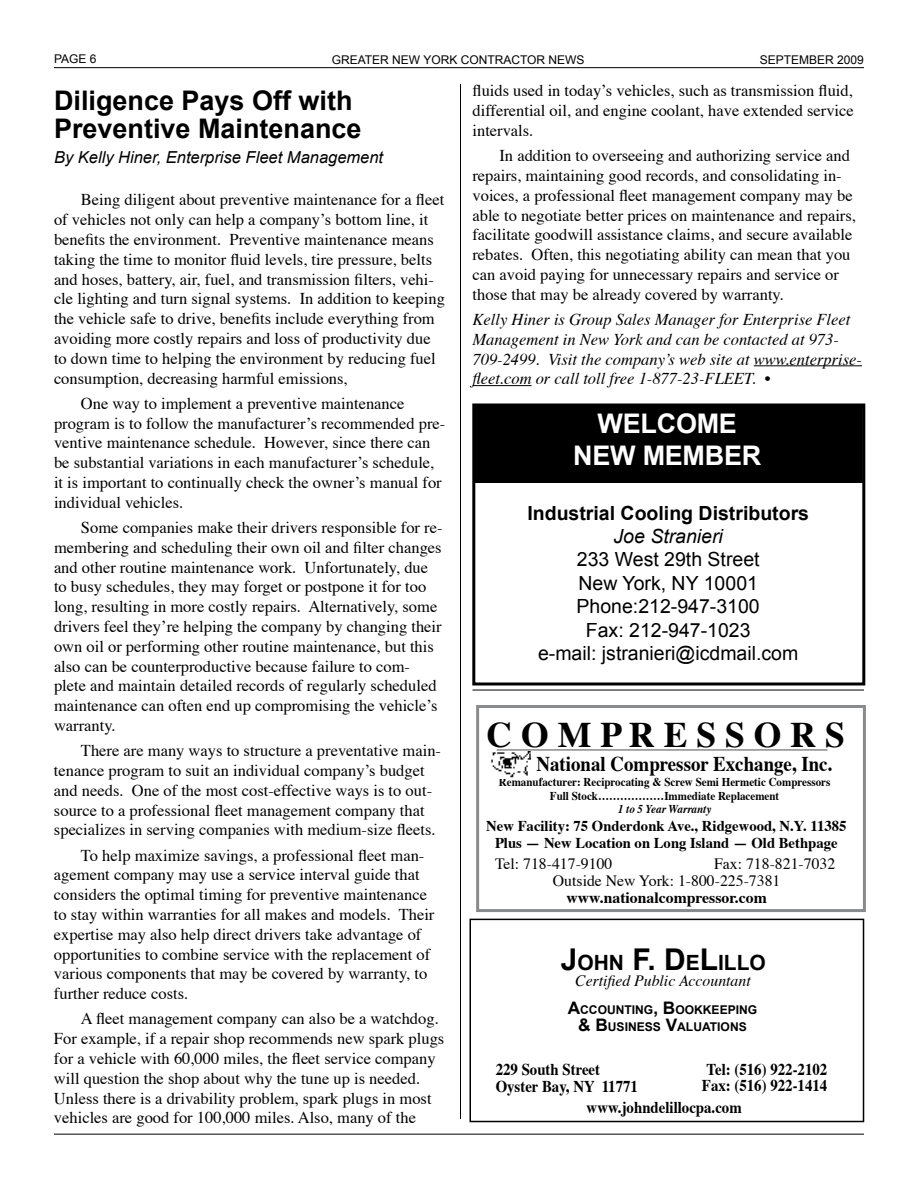
<style>
.page{position:relative;width:918px;height:1188px;background:#fff}
.page>*{position:absolute;margin:0;border:0;box-sizing:border-box;transform-origin:0 0}
.t1{font:700 36px "Times";color:#000}
.t2{font:700 27px/28.5px "Arial";color:#000}
.t3{font:700 27px/32.4px "Arial";letter-spacing:-.01em;color:#fff;text-align:center}
.t4{font:700 21px "Times";color:#000;scale:.9 1}
.t5{font:700 21px "Arial";color:#000}
.t6{font:19.5px/23.4px "Arial";color:#000;text-align:center}
.t7{font:700 19.5px "Arial";color:#000}
.t8{font:italic 19.5px "Arial";color:#000}
.t9{font:16.5px/19.8px "Times";color:#000}
.t10{font:italic 16.5px/19.8px "Times";color:#000}
.t11{font:700 16.5px/16.5px "Times";color:#000;scale:.9 1}
.t12{font:italic 16.5px "Arial";color:#000}
.t13{font:15.75px/17.2px "Times";color:#000}
.t14{font:700 15.75px "Times";color:#000}
.t15{font:italic 15.75px "Times";color:#000}
.t16{font:700 15px/16.5px "Times";color:#000;text-align:center}
.t17{font:700 12.15px/17.2px "Arial";color:#000;text-align:center}
.t18{font:700 12px/13.5px "Times";color:#000;text-align:center;scale:.92 1}
.t19{font:12px "Arial";color:#000}
.t20{font:italic 700 12px "Times";color:#000;scale:.92 1}
.s1{font-size:30px}
.s2{font-size:17.25px}
</style>
<div class="page">
<hr style="left:54px;top:67px;width:810px;height:1px;background:#000">
<hr style="left:54px;top:1134px;width:810px;height:1px;background:#000">
<div style="left:476px;top:705px;width:390px;height:207px;border:3px solid #888a8c"></div>
<hr style="left:497px;top:749px;width:330px;height:2px;background:#888a8c">
<img style="left:491px;top:752px;width:40px;height:26px">
<div style="left:470px;top:919px;width:394px;height:203px;border:2px solid #000"></div>
<hr style="left:472px;top:690px;width:392px;height:1px;background:#000">
<hr style="left:460px;top:84px;width:1px;height:1035px;background:#000">
<hr style="left:754px;top:365px;width:108px;height:1px;background:#000">
<hr style="left:472px;top:385px;width:60px;height:1px;background:#000">
<div style="left:476px;top:405px;width:386px;height:77px;background:#000"></div>
<div style="left:475px;top:405px;width:388px;height:78px;border:2px solid #000"></div>
<div style="left:472px;top:404px;width:393px;height:282px;border:3px solid #000"></div>
<p class="t19" style="left:54px;top:52px;width:44px">PAGE 6</p>
<p class="t19" style="left:332px;top:53px;width:254px">GREATER NEW YORK CONTRACTOR NEWS</p>
<p class="t19" style="left:760px;top:53px;width:106px">SEPTEMBER 2009</p>
<h2 class="t2" style="left:54px;top:86px;width:309px">Diligence Pays Off with<br>Preventive Maintenance</h2>
<p class="t12" style="left:54px;top:148px;width:331px">By Kelly Hiner, Enterprise Fleet Management</p>
<p class="t9" style="left:54px;top:189px;width:392px;text-indent:27px">Being diligent about preventive maintenance for a fleet of vehicles not only can help a company’s bottom line, it benefits the environment. Preventive maintenance means taking the time to monitor fluid levels, tire pressure, belts and hoses, battery, air, fuel, and transmission filters, vehi&shy;cle lighting and turn signal systems. In addition to keeping the vehicle safe to drive, benefits include everything from avoiding more costly repairs and loss of productivity due to down time to helping the environment by reducing fuel consumption, decreasing harmful emissions,</p>
<p class="t9" style="left:54px;top:392px;width:393px;text-indent:27px">One way to implement a preventive maintenance program is to follow the manufacturer’s recommended pre&shy;ventive maintenance schedule. However, since there can be substantial variations in each manufacturer’s schedule, it is important to continually check the owner’s manual for individual vehicles.</p>
<p class="t9" style="left:54px;top:516px;width:390px;text-indent:27px">Some companies make their drivers responsible for re&shy;membering and scheduling their own oil and filter changes and other routine maintenance work. Unfortunately, due to busy schedules, they may forget or postpone it for too long, resulting in more costly repairs. Alternatively, some drivers feel they’re helping the company by changing their own oil or performing other routine maintenance, but this also can be counterproductive because failure to com&shy;plete and maintain detailed records of regularly scheduled maintenance can often end up compromising the vehicle’s warranty.</p>
<p class="t9" style="left:54px;top:739px;width:389px;text-indent:27px">There are many ways to structure a preventative main&shy;tenance program to suit an individual company’s budget and needs. One of the most cost-effective ways is to out&shy;source to a professional fleet management company that specializes in serving companies with medium-size fleets.</p>
<p class="t9" style="left:54px;top:844px;width:382px;text-indent:27px">To help maximize savings, a professional fleet man&shy;agement company may use a service interval guide that considers the optimal timing for preventive maintenance to stay within warranties for all makes and models. Their expertise may also help direct drivers take advantage of opportunities to combine service with the replacement of various components that may be covered by warranty, to further reduce costs.</p>
<p class="t9" style="left:54px;top:1007px;width:392px;text-indent:27px">A fleet management company can also be a watchdog.<br>For example, if a repair shop recommends new spark plugs for a vehicle with 60,000 miles, the fleet service company will question the shop about why the tune up is needed.<br>Unless there is a drivability problem, spark plugs in most vehicles are good for 100,000 miles. Also, many of the</p>
<p class="t9" style="left:472px;top:80px;width:383px;text-align:justify">fluids used in today’s vehicles, such as transmission fluid, differential oil, and engine coolant, have extended service intervals.</p>
<p class="t9" style="left:472px;top:144px;width:385px;text-indent:27px">In addition to overseeing and authorizing service and repairs, maintaining good records, and consolidating in&shy;voices, a professional fleet management company may be able to negotiate better prices on maintenance and repairs, facilitate goodwill assistance claims, and secure available rebates. Often, this negotiating ability can mean that you can avoid paying for unnecessary repairs and service or those that may be already covered by warranty.</p>
<p class="t10" style="left:472px;top:308px;width:391px">Kelly Hiner is Group Sales Manager for Enterprise Fleet Management in New York and can be contacted at 973- 709-2499. Visit the company’s web site at www.enterprise&shy;fleet.com or call toll free 1-877-23-FLEET. •</p>
<h2 class="t3" style="left:573px;top:407px;width:190px">WELCOME<br>NEW MEMBER</h2>
<p class="t7" style="left:527px;top:502px;width:283px">Industrial Cooling Distributors</p>
<p class="t8" style="left:614px;top:525px;width:111px">Joe Stranieri</p>
<p class="t6" style="left:538px;top:548px;width:262px">233 West 29th Street<br>New York, NY 10001<br>Phone:212-947-3100<br>Fax: 212-947-1023<br>e-mail: jstranieri@icdmail.com</p>
<h1 class="t1" style="left:487px;top:700px;width:360px">C O M P R E S S O R S</h1>
<p class="t4" style="left:537px;top:744px;width:330px">National Compressor Exchange, Inc.</p>
<p class="t18" style="left:499px;top:774px;width:362px">Remanufacturer: Reciprocating &amp; Screw Semi Hermetic Compressors<br>Full Stock………………Immediate Replacement</p>
<p class="t20" style="left:618px;top:798px;width:103px">1 to 5 Year Warranty</p>
<p class="t16" style="left:486px;top:816px;width:362px">New Facility: 75 Onderdonk Ave., Ridgewood, N.Y. 11385<br>Plus — New Location on Long Island — Old Bethpage</p>
<p class="t13" style="left:495px;top:854px;width:119px">Tel: 718-417-9100</p>
<p class="t13" style="left:553px;top:854px;width:284px;text-indent:161px">Fax: 718-821-7032<br>Outside New York: 1-800-225-7381</p>
<p class="t14" style="left:567px;top:883px;width:202px">www.nationalcompressor.com</p>
<p class="t5" style="left:561px;top:951px;width:207px"><span class="s1">J</span>OHN <span class="s1">F. D</span>E<span class="s1">L</span>ILLO</p>
<p class="t15" style="left:575px;top:966px;width:177px">Certified Public Accountant</p>
<p class="t17" style="left:568px;top:1001px;width:191px"><span class="s2">A</span>CCOUNTING<span class="s2">, B</span>OOKKEEPING <span class="s2">&amp; B</span>USINESS <span class="s2">V</span>ALUATIONS</p>
<p class="t11" style="left:496px;top:1060px;width:160px">229 South Street<br>Oyster Bay, NY 11771</p>
<p class="t11" style="left:702px;top:1059px;width:141px">Tel: (516) 922-2102<br>Fax: (516) 922-1414</p>
<p class="t11" style="left:587px;top:1098px;width:174px">www.johndelillocpa.com</p>
</div>
